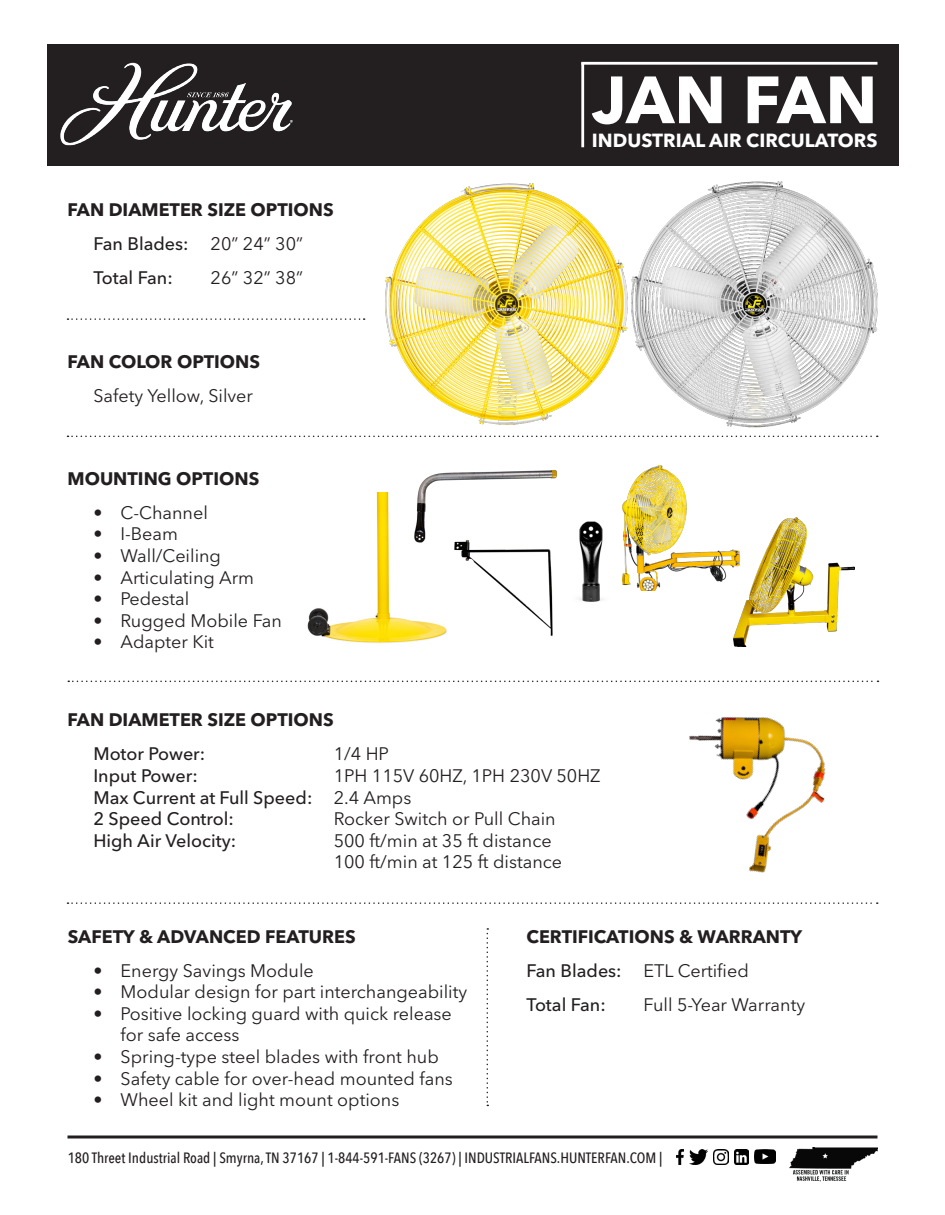
<style>
.page{position:relative;width:945px;height:1215px;background:#fff}
.page>*{position:absolute;margin:0;border:0;box-sizing:border-box;transform-origin:0 0}
.t1{font:700 66px "Avenir Next LT Pro";letter-spacing:-.005em;color:#fff}
.t2{font:700 18.9px "Avenir Next LT Pro";color:#fff}
.t3{font:18px/21.6px "Avenir Next LT Pro";color:#231f20}
.t4{font:700 18px "Avenir Next LT Pro";color:#231f20}
.t5{font:500 18px "Avenir Next LT Pro";color:#231f20}
.t6{font:500 15px "Avenir Next Condensed";color:#231f20}
</style>
<div class="page">
<hr style="left:68px;top:1136px;width:810px;height:2px;background:#231f20">
<img style="left:789px;top:1147px;width:89px;height:35px">
<img style="left:676px;top:1149px;width:8px;height:15px">
<img style="left:690px;top:1149px;width:18px;height:15px">
<img style="left:713px;top:1149px;width:15px;height:15px">
<img style="left:734px;top:1149px;width:15px;height:15px">
<img style="left:755px;top:1149px;width:20px;height:15px">
<div style="left:47px;top:44px;width:851px;height:121px;background:#231f20"></div>
<img style="left:60px;top:62px;width:233px;height:84px">
<hr style="left:581px;top:63px;width:3px;height:84px;background:#fff">
<hr style="left:581px;top:62px;width:297px;height:3px;background:#fff">
<img style="left:385px;top:181px;width:492px;height:247px">
<svg style="left:68px;top:436px;width:810px;height:1px"></svg>
<svg style="left:68px;top:681px;width:811px;height:1px"></svg>
<svg style="left:68px;top:902px;width:810px;height:2px"></svg>
<svg style="left:68px;top:318px;width:297px;height:2px"></svg>
<img style="left:307px;top:493px;width:140px;height:150px">
<img style="left:411px;top:469px;width:146px;height:77px">
<img style="left:451px;top:535px;width:106px;height:101px">
<svg style="left:487px;top:928px;width:1px;height:178px"></svg>
<img style="left:638px;top:680px;width:219px;height:193px">
<img style="left:623px;top:466px;width:111px;height:125px">
<img style="left:734px;top:518px;width:120px;height:129px">
<img style="left:579px;top:521px;width:24px;height:81px">
<p class="t4" style="left:68px;top:199px;width:268px">FAN DIAMETER SIZE OPTIONS</p>
<p class="t5" style="left:93px;top:233px;width:97px">Fan Blades:</p>
<p class="t3" style="left:211px;top:233px;width:94px">20” 24” 30”</p>
<p class="t5" style="left:93px;top:267px;width:81px">Total Fan:</p>
<p class="t3" style="left:211px;top:267px;width:94px">26” 32” 38”</p>
<p class="t4" style="left:68px;top:350px;width:194px">FAN COLOR OPTIONS</p>
<p class="t3" style="left:93px;top:384px;width:161px">Safety Yellow, Silver</p>
<p class="t4" style="left:68px;top:467px;width:193px">MOUNTING OPTIONS</p>
<p class="t3" style="left:93px;top:502px;width:116px">• C-Channel</p>
<p class="t3" style="left:93px;top:523px;width:86px">• I-Beam</p>
<p class="t3" style="left:93px;top:545px;width:129px">• Wall/Ceiling</p>
<p class="t3" style="left:93px;top:566px;width:162px">• Articulating Arm</p>
<p class="t3" style="left:93px;top:588px;width:98px">• Pedestal</p>
<p class="t3" style="left:93px;top:610px;width:190px">• Rugged Mobile Fan</p>
<p class="t3" style="left:93px;top:631px;width:122px">• Adapter Kit</p>
<p class="t1" style="left:592px;top:60px;width:287px">JAN FAN</p>
<p class="t2" style="left:592px;top:129px;width:287px">INDUSTRIAL AIR CIRCULATORS</p>
<p class="t4" style="left:68px;top:709px;width:268px">FAN DIAMETER SIZE OPTIONS</p>
<p class="t5" style="left:93px;top:743px;width:113px">Motor Power:</p>
<p class="t5" style="left:93px;top:765px;width:106px">Input Power:</p>
<p class="t5" style="left:93px;top:786px;width:221px">Max Current at Full Speed:</p>
<p class="t5" style="left:93px;top:808px;width:142px">2 Speed Control:</p>
<p class="t5" style="left:93px;top:830px;width:144px">High Air Velocity:</p>
<p class="t3" style="left:334px;top:743px;width:57px">1/4 HP</p>
<p class="t3" style="left:334px;top:765px;width:268px">1PH 115V 60HZ, 1PH 230V 50HZ</p>
<p class="t3" style="left:334px;top:787px;width:79px">2.4 Amps</p>
<p class="t3" style="left:334px;top:808px;width:224px">Rocker Switch or Pull Chain</p>
<p class="t3" style="left:334px;top:830px;width:219px">500 ft/min at 35 ft distance</p>
<p class="t3" style="left:334px;top:851px;width:230px">100 ft/min at 125 ft distance</p>
<p class="t4" style="left:68px;top:925px;width:290px">SAFETY &amp; ADVANCED FEATURES</p>
<p class="t4" style="left:526px;top:925px;width:277px">CERTIFICATIONS &amp; WARRANTY</p>
<p class="t3" style="left:94px;top:960px;width:222px">• Energy Savings Module</p>
<p class="t3" style="left:94px;top:981px;width:375px">• Modular design for part interchangeability</p>
<p class="t3" style="left:121px;top:1003px;width:333px;text-indent:-27px">• Positive locking guard with quick release for safe access</p>
<p class="t3" style="left:94px;top:1046px;width:347px">• Spring-type steel blades with front hub</p>
<p class="t3" style="left:94px;top:1068px;width:361px">• Safety cable for over-head mounted fans</p>
<p class="t3" style="left:94px;top:1089px;width:307px">• Wheel kit and light mount options</p>
<p class="t3" style="left:644px;top:960px;width:107px">ETL Certified</p>
<p class="t5" style="left:526px;top:959px;width:97px">Fan Blades:</p>
<p class="t5" style="left:526px;top:993px;width:81px">Total Fan:</p>
<p class="t3" style="left:644px;top:993px;width:163px">Full 5-Year Warranty</p>
<p class="t6" style="left:68px;top:1148px;width:596px">180 Threet Industrial Road | Smyrna, TN 37167 | 1-844-591-FANS (3267) | INDUSTRIALFANS.HUNTERFAN.COM |</p>
</div>
